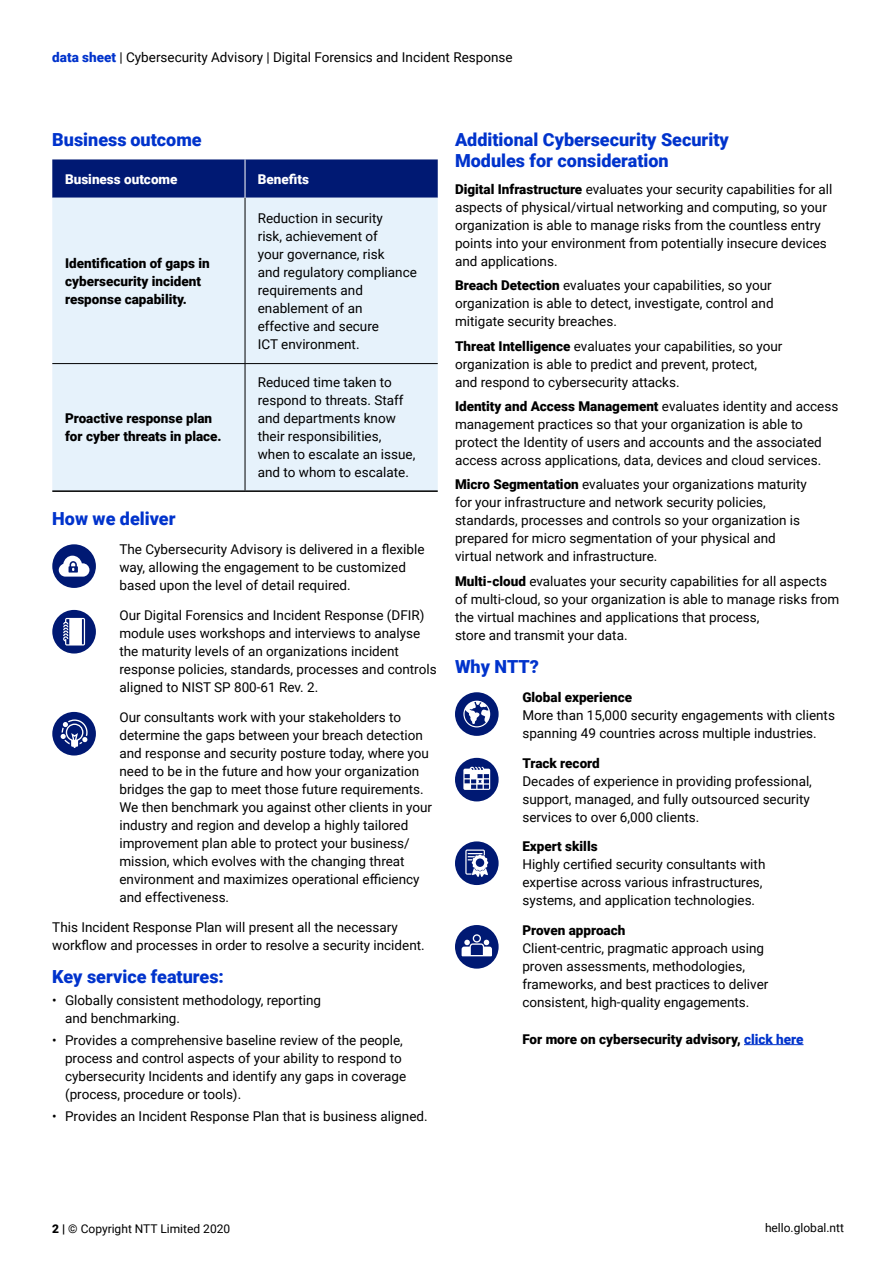
<style>
.page{position:relative;width:893px;height:1263px;background:#fff}
.page>*{position:absolute;margin:0;border:0;box-sizing:border-box;transform-origin:0 0}
.t1{font:900 18px/21px "Roboto";color:#03c}
.t2{font:13.5px/18px "Roboto";color:#000}
.t3{font:900 13.5px/18px "Roboto";color:#000}
.t4{font:900 13.5px "Roboto";color:#fff}
.t5{font:12px "Roboto";color:#000}
.s1{font-weight:900;color:#03c}
.s2{font-weight:900}
.s3{color:#03c}
</style>
<div class="page">
<div style="left:52px;top:159px;width:386px;height:39px;background:#001973"></div>
<div style="left:52px;top:198px;width:386px;height:292px;background:#e6f2fb"></div>
<hr style="left:245px;top:198px;width:1px;height:165px;background:#000">
<hr style="left:52px;top:363px;width:193px;height:1px;background:#000">
<hr style="left:245px;top:363px;width:193px;height:1px;background:#000">
<hr style="left:245px;top:364px;width:1px;height:126px;background:#000">
<hr style="left:245px;top:159px;width:1px;height:39px;background:#fff">
<hr style="left:52px;top:490px;width:193px;height:2px;background:#000">
<hr style="left:245px;top:490px;width:193px;height:2px;background:#000">
<div style="left:52px;top:544px;width:44px;height:44px;background:#001973;border-radius:50%"></div>
<div style="left:455px;top:692px;width:44px;height:44px;background:#001973;border-radius:50%"></div>
<div style="left:52px;top:610px;width:44px;height:43px;background:#001973;border-radius:50%"></div>
<div style="left:455px;top:758px;width:44px;height:43px;background:#001973;border-radius:50%"></div>
<div style="left:52px;top:712px;width:44px;height:43px;background:#001973;border-radius:50%"></div>
<div style="left:455px;top:841px;width:44px;height:44px;background:#001973;border-radius:50%"></div>
<div style="left:455px;top:925px;width:44px;height:44px;background:#001973;border-radius:50%"></div>
<svg style="left:59px;top:556px;width:30px;height:21px"></svg>
<svg style="left:61px;top:719px;width:27px;height:29px"></svg>
<svg style="left:463px;top:701px;width:27px;height:26px"></svg>
<svg style="left:463px;top:767px;width:27px;height:23px"></svg>
<svg style="left:465px;top:849px;width:23px;height:28px"></svg>
<svg style="left:462px;top:934px;width:30px;height:22px"></svg>
<hr style="left:744px;top:1044px;width:59px;height:1px;background:#03c">
<svg style="left:63px;top:618px;width:22px;height:27px"></svg>
<p class="t2" style="left:52px;top:48px;width:462px"><span class="s1">data sheet</span> | Cybersecurity Advisory | Digital Forensics and Incident Response</p>
<h1 class="t1" style="left:52px;top:129px;width:151px">Business outcome</h1>
<p class="t4" style="left:65px;top:169px;width:114px">Business outcome</p>
<p class="t4" style="left:258px;top:169px;width:53px">Benefits</p>
<p class="t3" style="left:65px;top:253px;width:146px">Identification of gaps in cybersecurity incident response capability.</p>
<p class="t3" style="left:65px;top:409px;width:158px">Proactive response plan for cyber threats in place.</p>
<h1 class="t1" style="left:52px;top:507px;width:125px">How we deliver</h1>
<p class="t2" style="left:258px;top:208px;width:161px">Reduction in security<br>risk, achievement of<br>your governance, risk<br>and regulatory compliance requirements and enablement of an effective and secure<br>ICT environment.</p>
<p class="t2" style="left:258px;top:373px;width:159px">Reduced time taken to respond to threats. Staff and departments know their responsibilities, when to escalate an issue, and to whom to escalate.</p>
<p class="t2" style="left:119px;top:540px;width:307px">The Cybersecurity Advisory is delivered in a flexible way, allowing the engagement to be customized based upon the level of detail required.</p>
<p class="t2" style="left:119px;top:606px;width:319px">Our Digital Forensics and Incident Response (DFIR) module uses workshops and interviews to analyse the maturity levels of an organizations incident response policies, standards, processes and controls aligned to NIST SP 800-61 Rev. 2.</p>
<p class="t2" style="left:119px;top:708px;width:314px">Our consultants work with your stakeholders to determine the gaps between your breach detection and response and security posture today, where you need to be in the future and how your organization bridges the gap to meet those future requirements.<br>We then benchmark you against other clients in your industry and region and develop a highly tailored improvement plan able to protect your business/ mission, which evolves with the changing threat environment and maximizes operational efficiency and effectiveness.</p>
<p class="t2" style="left:52px;top:917px;width:374px">This Incident Response Plan will present all the necessary workflow and processes in order to resolve a security incident.</p>
<h1 class="t1" style="left:52px;top:965px;width:173px">Key service features:</h1>
<p class="t2" style="left:65px;top:990px;width:258px;text-indent:-13px">• Globally consistent methodology, reporting and benchmarking.</p>
<p class="t2" style="left:65px;top:1031px;width:343px;text-indent:-13px">• Provides a comprehensive baseline review of the people, process and control aspects of your ability to respond to cybersecurity Incidents and identify any gaps in coverage (process, procedure or tools).</p>
<p class="t2" style="left:52px;top:1107px;width:377px">• Provides an Incident Response Plan that is business aligned.</p>
<h1 class="t1" style="left:455px;top:129px;width:275px">Additional Cybersecurity Security<br>Modules for consideration</h1>
<p class="t2" style="left:455px;top:180px;width:379px"><span class="s2">Digital Infrastructure</span> evaluates your security capabilities for all aspects of physical/virtual networking and computing, so your organization is able to manage risks from the countless entry points into your environment from potentially insecure devices and applications.</p>
<p class="t2" style="left:455px;top:276px;width:320px"><span class="s2">Breach Detection</span> evaluates your capabilities, so your organization is able to detect, investigate, control and mitigate security breaches.</p>
<p class="t2" style="left:455px;top:336px;width:329px"><span class="s2">Threat Intelligence</span> evaluates your capabilities, so your organization is able to predict and prevent, protect, and respond to cybersecurity attacks.</p>
<p class="t2" style="left:455px;top:397px;width:385px"><span class="s2">Identity and Access Management</span> evaluates identity and access management practices so that your organization is able to protect the Identity of users and accounts and the associated access across applications, data, devices and cloud services.</p>
<p class="t2" style="left:455px;top:475px;width:353px"><span class="s2">Micro Segmentation</span> evaluates your organizations maturity for your infrastructure and network security policies, standards, processes and controls so your organization is prepared for micro segmentation of your physical and virtual network and infrastructure.</p>
<p class="t2" style="left:455px;top:571px;width:386px"><span class="s2">Multi-cloud</span> evaluates your security capabilities for all aspects of multi-cloud, so your organization is able to manage risks from the virtual machines and applications that process,<br>store and transmit your data.</p>
<h1 class="t1" style="left:455px;top:655px;width:85px">Why NTT?</h1>
<p class="t3" style="left:522px;top:688px;width:111px">Global experience</p>
<p class="t2" style="left:522px;top:706px;width:314px">More than 15,000 security engagements with clients spanning 49 countries across multiple industries.</p>
<p class="t3" style="left:522px;top:754px;width:79px">Track record</p>
<p class="t2" style="left:522px;top:772px;width:291px">Decades of experience in providing professional, support, managed, and fully outsourced security services to over 6,000 clients.</p>
<p class="t3" style="left:522px;top:837px;width:77px">Expert skills</p>
<p class="t2" style="left:522px;top:855px;width:245px">Highly certified security consultants with expertise across various infrastructures, systems, and application technologies.</p>
<p class="t3" style="left:522px;top:921px;width:104px">Proven approach</p>
<p class="t2" style="left:522px;top:939px;width:248px">Client-centric, pragmatic approach using proven assessments, methodologies, frameworks, and best practices to deliver consistent, high-quality engagements.</p>
<p class="t3" style="left:522px;top:1029px;width:283px">For more on cybersecurity advisory, <span class="s3">click here</span></p>
<p class="t5" style="left:52px;top:1220px;width:179px"><span class="s2">2 |</span> © Copyright NTT Limited 2020</p>
<p class="t5" style="left:765px;top:1220px;width:81px">hello.global.ntt</p>
</div>
